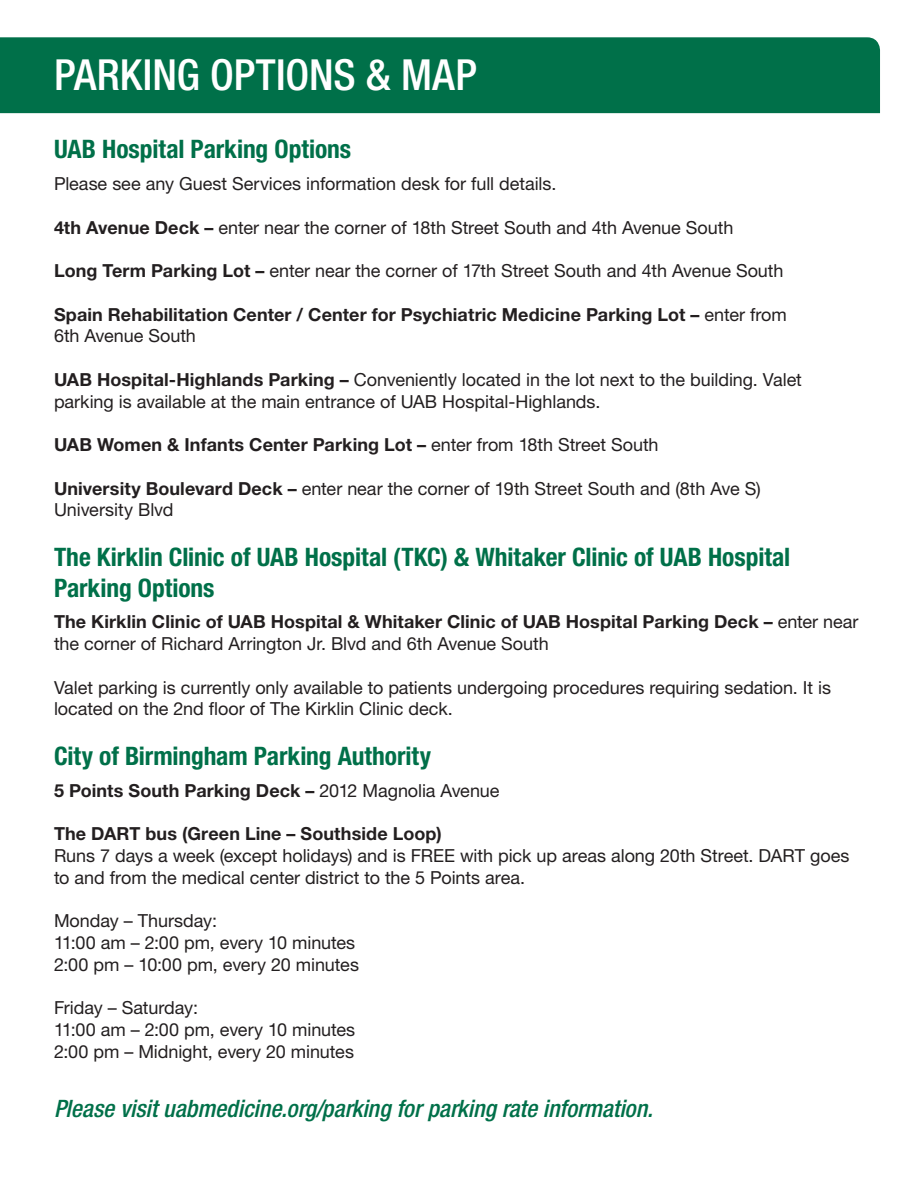
<style>
.page{position:relative;width:918px;height:1188px;background:#fff}
.page>*{position:absolute;margin:0;border:0;box-sizing:border-box;transform-origin:0 0}
.t1{font:500 condensed 42.9px "Helvetica Neue LT Std";color:#fff}
.t2{font:700 condensed 25.5px "Helvetica Neue LT Std";letter-spacing:-.005em;color:#007049}
.t3{font:italic 500 condensed 24px "Helvetica Neue LT Std";color:#007049}
.t4{font:18px/21.8px "Helvetica Neue LT Std";letter-spacing:-.005em;color:#231f20}
.t5{font:700 18px/21.8px "Helvetica Neue LT Std";letter-spacing:.005em;color:#231f20}
.s1{font-weight:700}
.s2{font-weight:400}
</style>
<div class="page">
<div style="left:0;top:37px;width:880px;height:76px;background:#007049"></div>
<p class="t1" style="left:54px;top:49px;width:424px">PARKING OPTIONS &amp; MAP</p>
<p class="t2" style="left:54px;top:134px;width:299px">UAB Hospital Parking Options</p>
<p class="t4" style="left:54px;top:173px;width:504px">Please see any Guest Services information desk for full details.</p>
<p class="t4" style="left:54px;top:216px;width:681px"><span class="s1">4th Avenue Deck –</span> enter near the corner of 18th Street South and 4th Avenue South</p>
<p class="t4" style="left:54px;top:260px;width:731px"><span class="s1">Long Term Parking Lot –</span> enter near the corner of 17th Street South and 4th Avenue South</p>
<p class="t5" style="left:54px;top:303px;width:734px">Spain Rehabilitation Center / Center for Psychiatric Medicine Parking Lot – <span class="s2">enter from</span></p>
<p class="t4" style="left:54px;top:325px;width:143px">6th Avenue South</p>
<p class="t4" style="left:54px;top:368px;width:749px"><span class="s1">UAB Hospital-Highlands Parking –</span> Conveniently located in the lot next to the building. Valet parking is available at the main entrance of UAB Hospital-Highlands.</p>
<p class="t5" style="left:54px;top:434px;width:606px">UAB Women &amp; Infants Center Parking Lot – <span class="s2">enter from 18th Street South</span></p>
<p class="t4" style="left:54px;top:477px;width:708px"><span class="s1">University Boulevard Deck –</span> enter near the corner of 19th Street South and (8th Ave S)</p>
<p class="t4" style="left:54px;top:499px;width:121px">University Blvd</p>
<p class="t2" style="left:54px;top:541px;width:738px">The Kirklin Clinic of UAB Hospital (TKC) &amp; Whitaker Clinic of UAB Hospital</p>
<p class="t2" style="left:54px;top:572px;width:162px">Parking Options</p>
<p class="t5" style="left:54px;top:611px;width:806px">The Kirklin Clinic of UAB Hospital &amp; Whitaker Clinic of UAB Hospital Parking Deck – <span class="s2">enter near the corner of Richard Arrington Jr. Blvd and 6th Avenue South</span></p>
<p class="t4" style="left:54px;top:676px;width:779px">Valet parking is currently only available to patients undergoing procedures requiring sedation. It is located on the 2nd floor of The Kirklin Clinic deck.</p>
<p class="t2" style="left:54px;top:740px;width:379px">City of Birmingham Parking Authority</p>
<p class="t5" style="left:54px;top:779px;width:447px">5 Points South Parking Deck – <span class="s2">2012 Magnolia Avenue</span></p>
<p class="t4" style="left:54px;top:822px;width:797px"><span class="s1">The DART bus (Green Line – Southside Loop)<br></span>Runs 7 days a week (except holidays) and is FREE with pick up areas along 20th Street. DART goes to and from the medical center district to the 5 Points area.</p>
<p class="t4" style="left:54px;top:909px;width:165px">Monday – Thursday:</p>
<p class="t4" style="left:54px;top:931px;width:303px">11:00 am – 2:00 pm, every 10 minutes</p>
<p class="t4" style="left:54px;top:953px;width:307px">2:00 pm – 10:00 pm, every 20 minutes</p>
<p class="t4" style="left:54px;top:996px;width:146px">Friday – Saturday:</p>
<p class="t4" style="left:54px;top:1018px;width:303px">11:00 am – 2:00 pm, every 10 minutes</p>
<p class="t4" style="left:54px;top:1041px;width:302px">2:00 pm – Midnight, every 20 minutes</p>
<p class="t3" style="left:54px;top:1094px;width:600px">Please visit uabmedicine.org/parking for parking rate information.</p>
</div>
